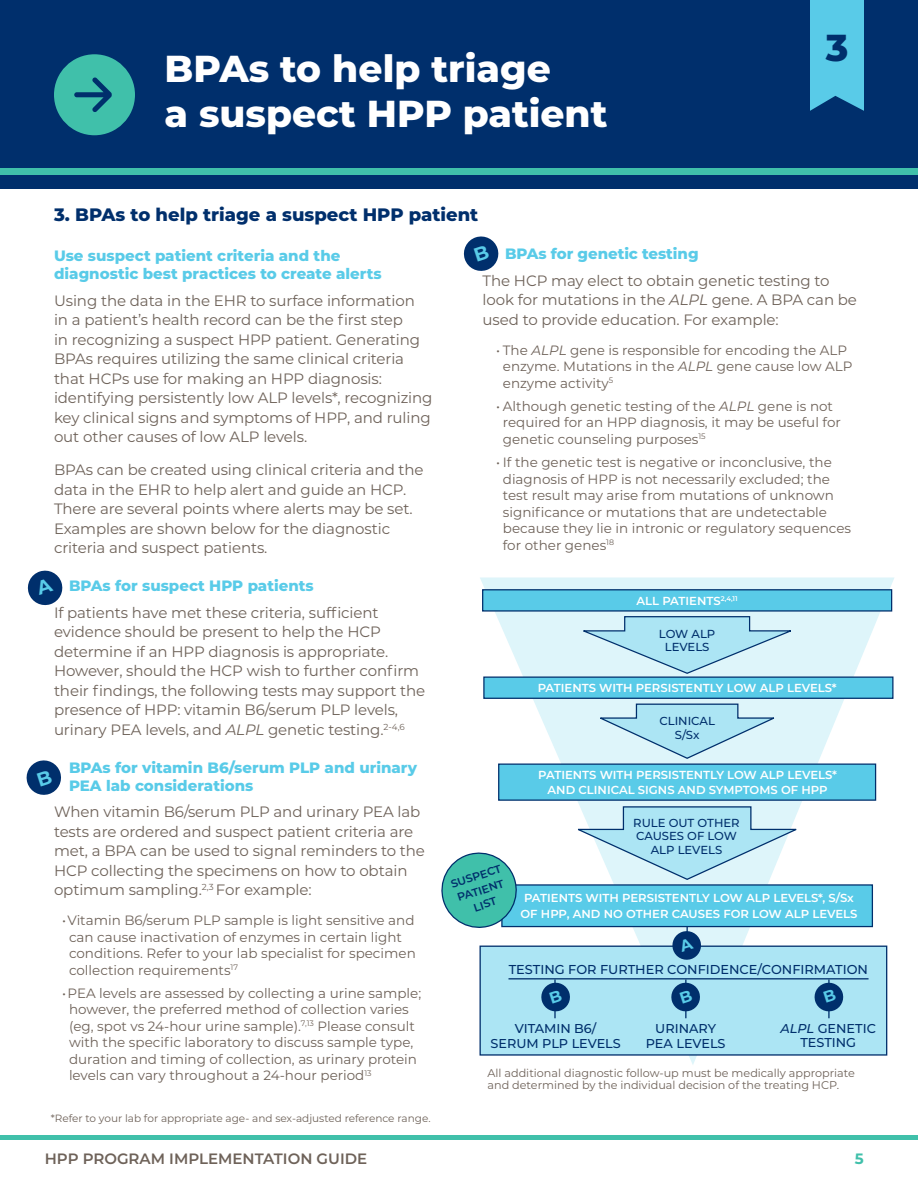
<style>
.page{position:relative;width:918px;height:1188px;background:#fff}
.page>*{position:absolute;margin:0;border:0;box-sizing:border-box;transform-origin:0 0}
.Section_Headers{font:800 37.5px/45px "Montserrat";color:#fff}
.Section_Headers-2{font:800 37.5px "Montserrat";color:#002f6c}
.subhead_A{font:800 18px "Montserrat";color:#002f6c}
.t1{font:15px/19.5px "Montserrat";letter-spacing:-.005em;color:#6e6259}
.subhead_1{font:800 15px/18px "Montserrat";color:#59cbe8}
.t2{font:600 15px "Montserrat";color:#6e6259}
.t3{font:700 15px "Montserrat";color:#40c0aa}
.t4{font:13.5px/16.5px "Montserrat";color:#6e6259}
.flow_charts{font:500 12.9px/14.4px "Montserrat";color:#002f6c;text-align:center}
.flow_charts-2{font:600 11.7px/16.8px "Montserrat";color:#fff;text-align:center}
.flow_charts-3{font:500 11.7px/13.4px "Montserrat";color:#002f6c;text-align:center}
.appendix{font:11.25px/12.9px "Montserrat";color:#6e6259}
.flow_charts-4{font:600 11.1px/14.7px "Montserrat";color:#002f6c;text-align:center}
.appendix-2{font:10.5px "Montserrat";color:#6e6259}
.s1{font-style:italic}
</style>
<div class="page">
<hr style="left:0;top:1136px;width:918px;height:4px;background:#40c0aa">
<div style="left:0;top:0;width:918px;height:188px;background:#002f6c"></div>
<div style="left:0;top:168px;width:918px;height:7px;background:#40c0aa"></div>
<svg style="left:54px;top:54px;width:81px;height:81px"></svg>
<svg style="left:810px;top:0;width:54px;height:111px"></svg>
<svg style="left:480px;top:578px;width:414px;height:487px"></svg>
<hr style="left:687px;top:908px;width:1px;height:85px;background:#002f6c">
<div style="left:480px;top:946px;width:407px;height:110px;background:#ace5f4;border:1px solid #002f6c"></div>
<hr style="left:554px;top:979px;width:2px;height:39px;background:#002f6c">
<hr style="left:508px;top:978px;width:361px;height:1px;background:#002f6c">
<hr style="left:685px;top:979px;width:2px;height:39px;background:#002f6c">
<hr style="left:828px;top:979px;width:2px;height:39px;background:#002f6c">
<svg style="left:577px;top:615px;width:220px;height:60px"></svg>
<svg style="left:572px;top:806px;width:230px;height:75px"></svg>
<svg style="left:595px;top:703px;width:185px;height:57px"></svg>
<div style="left:498px;top:764px;width:378px;height:37px;background:#59cbe8;border:1px solid #002f6c"></div>
<div style="left:501px;top:884px;width:372px;height:43px;background:#59cbe8;border:1px solid #002f6c"></div>
<svg style="left:441px;top:849px;width:80px;height:83px"></svg>
<div style="left:483px;top:677px;width:411px;height:22px;background:#59cbe8;border:1px solid #002f6c"></div>
<div style="left:482px;top:589px;width:410px;height:23px;background:#59cbe8;border:1px solid #002f6c"></div>
<svg style="left:27px;top:570px;width:36px;height:36px"></svg>
<svg style="left:26px;top:760px;width:35px;height:35px"></svg>
<svg style="left:463px;top:236px;width:36px;height:35px"></svg>
<svg style="left:671px;top:929px;width:32px;height:31px"></svg>
<svg style="left:541px;top:981px;width:303px;height:38px"></svg>
<p class="Section_Headers" style="left:165px;top:44px;width:444px">BPAs to help triage<br>a suspect HPP patient</p>
<p class="subhead_A" style="left:54px;top:201px;width:426px">3. BPAs to help triage a suspect HPP patient</p>
<p class="Section_Headers-2" style="left:826px;top:20px;width:24px">3</p>
<p class="subhead_1" style="left:54px;top:246px;width:329px">Use suspect patient criteria and the diagnostic best practices to create alerts</p>
<p class="t1" style="left:54px;top:290px;width:380px">Using the data in the EHR to surface information in a patient’s health record can be the first step<br>in recognizing a suspect HPP patient. Generating BPAs requires utilizing the same clinical criteria that HCPs use for making an HPP diagnosis: identifying persistently low ALP levels*, recognizing key clinical signs and symptoms of HPP, and ruling out other causes of low ALP levels.</p>
<p class="t1" style="left:54px;top:460px;width:371px">BPAs can be created using clinical criteria and the data in the EHR to help alert and guide an HCP.<br>There are several points where alerts may be set.<br>Examples are shown below for the diagnostic criteria and suspect patients.</p>
<p class="subhead_1" style="left:69px;top:576px;width:246px">BPAs for suspect HPP patients</p>
<p class="t1" style="left:54px;top:602px;width:373px">If patients have met these criteria, sufficient evidence should be present to help the HCP determine if an HPP diagnosis is appropriate.<br>However, should the HCP wish to further confirm their findings, the following tests may support the presence of HPP: vitamin B6/serum PLP levels, urinary PEA levels, and <span class="s1">ALPL</span> genetic testing.<sup>2-4,6</sup></p>
<p class="subhead_1" style="left:69px;top:758px;width:350px">BPAs for vitamin B6/serum PLP and urinary<br>PEA lab considerations</p>
<p class="t1" style="left:54px;top:802px;width:373px">When vitamin B6/serum PLP and urinary PEA lab tests are ordered and suspect patient criteria are met, a BPA can be used to signal reminders to the HCP collecting the specimens on how to obtain optimum sampling.<sup>2,3</sup> For example:</p>
<p class="t4" style="left:69px;top:912px;width:348px;text-indent:-7px">•Vitamin B6/serum PLP sample is light sensitive and can cause inactivation of enzymes in certain light conditions. Refer to your lab specialist for specimen collection requirements<sup>17</sup></p>
<p class="t4" style="left:69px;top:984px;width:354px;text-indent:-7px">•PEA levels are assessed by collecting a urine sample; however, the preferred method of collection varies (eg, spot vs 24-hour urine sample).<sup>7,13</sup> Please consult with the specific laboratory to discuss sample type, duration and timing of collection, as urinary protein levels can vary throughout a 24-hour period<sup>13</sup></p>
<p class="appendix-2" style="left:51px;top:1111px;width:381px">*Refer to your lab for appropriate age- and sex-adjusted reference range.</p>
<p class="subhead_1" style="left:505px;top:244px;width:195px">BPAs for genetic testing</p>
<p class="t1" style="left:483px;top:270px;width:376px">The HCP may elect to obtain genetic testing to look for mutations in the <span class="s1">ALPL</span> gene. A BPA can be used to provide education. For example:</p>
<p class="t4" style="left:503px;top:341px;width:351px;text-indent:-7px">• The <span class="s1">ALPL</span> gene is responsible for encoding the ALP enzyme. Mutations in the <span class="s1">ALPL</span> gene cause low ALP enzyme activity<sup>5</sup></p>
<p class="t4" style="left:503px;top:397px;width:340px;text-indent:-7px">• Although genetic testing of the <span class="s1">ALPL</span> gene is not required for an HPP diagnosis, it may be useful for genetic counseling purposes<sup>15</sup></p>
<p class="t4" style="left:503px;top:454px;width:350px;text-indent:-7px">• If the genetic test is negative or inconclusive, the diagnosis of HPP is not necessarily excluded; the test result may arise from mutations of unknown significance or mutations that are undetectable because they lie in intronic or regulatory sequences for other genes<sup>18</sup></p>
<p class="flow_charts-2" style="left:636px;top:592px;width:103px">ALL PATIENTS<sup>2,4,11</sup></p>
<p class="flow_charts-3" style="left:659px;top:627px;width:58px">LOW ALP<br>LEVELS</p>
<p class="flow_charts-2" style="left:538px;top:679px;width:300px">PATIENTS WITH PERSISTENTLY LOW ALP LEVELS*</p>
<p class="flow_charts-3" style="left:659px;top:714px;width:57px">CLINICAL<br>S/Sx</p>
<p class="flow_charts-2" style="left:538px;top:767px;width:300px;line-height:14.4px">PATIENTS WITH PERSISTENTLY LOW ALP LEVELS*<br>AND CLINICAL SIGNS AND SYMPTOMS OF HPP</p>
<p class="flow_charts-4" style="left:449px;top:877px;width:54px;rotate:-18deg">SUSPECT<br>PATIENT<br>LIST</p>
<p class="flow_charts-3" style="left:633px;top:816px;width:108px">RULE OUT OTHER<br>CAUSES OF LOW<br>ALP LEVELS</p>
<p class="flow_charts-2" style="left:521px;top:888px;width:338px">PATIENTS WITH PERSISTENTLY LOW ALP LEVELS*, S/Sx<br>OF HPP, AND NO OTHER CAUSES FOR LOW ALP LEVELS</p>
<p class="flow_charts" style="left:509px;top:961px;width:361px">TESTING FOR FURTHER CONFIDENCE/CONFIRMATION</p>
<p class="flow_charts" style="left:490px;top:1021px;width:132px">VITAMIN B6/<br>SERUM PLP LEVELS</p>
<p class="flow_charts" style="left:781px;top:1021px;width:97px"><span class="s1">ALPL</span> GENETIC<br>TESTING</p>
<p class="flow_charts" style="left:646px;top:1021px;width:81px">URINARY<br>PEA LEVELS</p>
<p class="appendix" style="left:487px;top:1066px;width:369px">All additional diagnostic follow-up must be medically appropriate and determined by the individual decision of the treating HCP.</p>
<p class="t2" style="left:45px;top:1148px;width:324px">HPP PROGRAM IMPLEMENTATION GUIDE</p>
<p class="t3" style="left:855px;top:1148px;width:10px">5</p>
</div>
